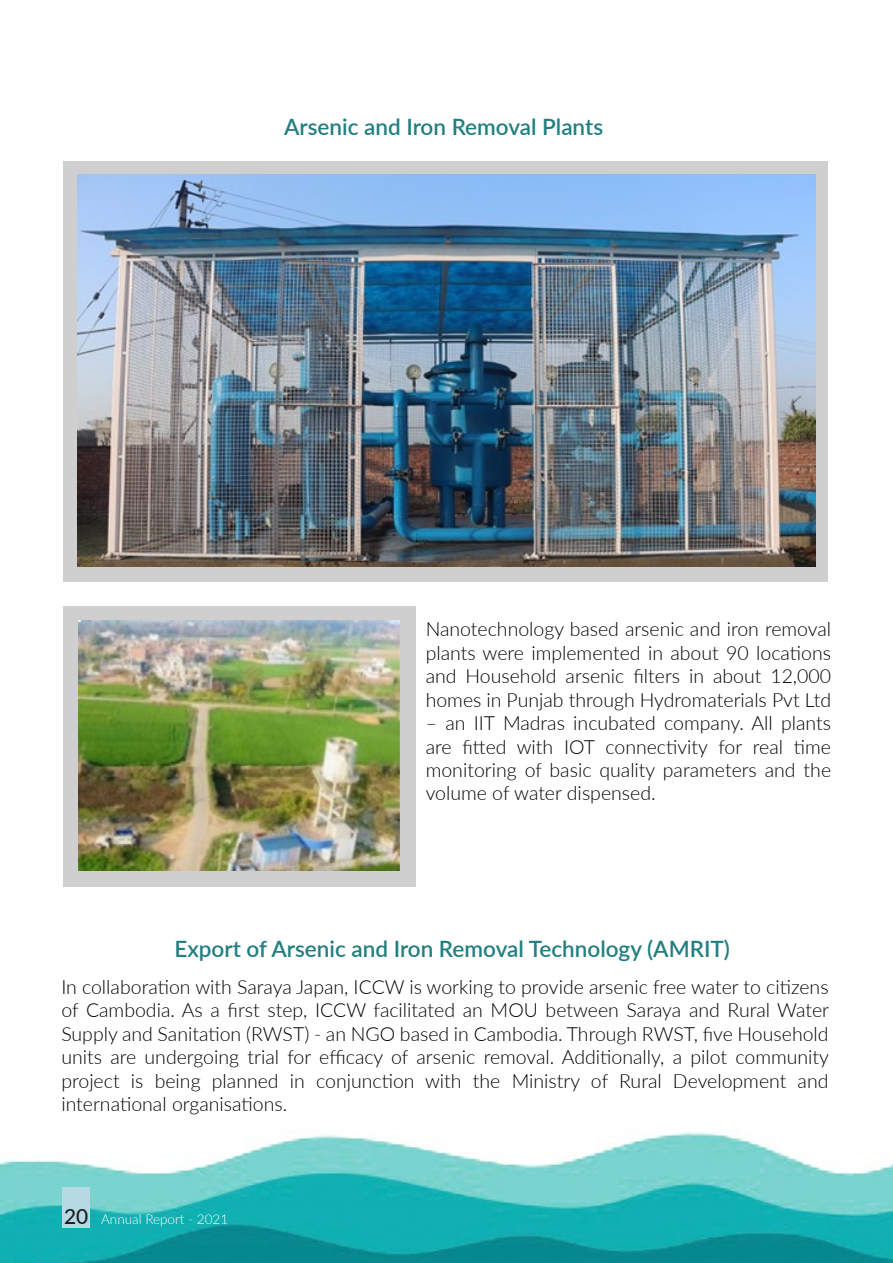
<style>
.page{position:relative;width:893px;height:1263px;background:#fff}
.page>*{position:absolute;margin:0;border:0;box-sizing:border-box;transform-origin:0 0}
.t1{font:600 22.5px "Lato";color:#227f80}
.t2{font:300 19.5px/23.4px "Lato";color:#000;text-align:justify}
.t3{font:300 13.5px "Lato";color:#fff}
.s1{font-weight:500;font-size:20.85px;color:#1d1d1b}
</style>
<div class="page">
<img style="left:0;top:1132px;width:893px;height:131px">
<div style="left:63px;top:1187px;width:27px;height:40px;background:#b7d9e4"></div>
<div style="left:63px;top:161px;width:764px;height:420px;background:#cfcfcf"></div>
<img style="left:78px;top:175px;width:737px;height:392px">
<div style="left:63px;top:606px;width:353px;height:281px;background:#cfcfcf"></div>
<img style="left:79px;top:621px;width:321px;height:250px">
<p class="t1" style="left:284px;top:110px;width:320px">Arsenic and Iron Removal Plants</p>
<p class="t2" style="left:426px;top:617px;width:407px">Nanotechnology based arsenic and iron removal plants were implemented in about 90 locations and Household arsenic filters in about 12,000 homes in Punjab through Hydromaterials Pvt Ltd</p>
<p class="t2" style="left:426px;top:711px;width:407px">– an IIT Madras incubated company. All plants are fitted with IOT connectivity for real time monitoring of basic quality parameters and the volume of water dispensed.</p>
<p class="t1" style="left:174px;top:933px;width:557px">Export of Arsenic and Iron Removal Technology (AMRIT)</p>
<p class="t2" style="left:61px;top:974px;width:769px">In collaboration with Saraya Japan, ICCW is working to provide arsenic free water to citizens of Cambodia. As a first step, ICCW facilitated an MOU between Saraya and Rural Water Supply and Sanitation (RWST) - an NGO based in Cambodia. Through RWST, five Household units are undergoing trial for efficacy of arsenic removal. Additionally, a pilot community project is being planned in conjunction with the Ministry of Rural Development and international organisations.</p>
<p class="t3" style="left:64px;top:1210px;width:166px"><span class="s1">20</span> Annual Report - 2021</p>
</div>
